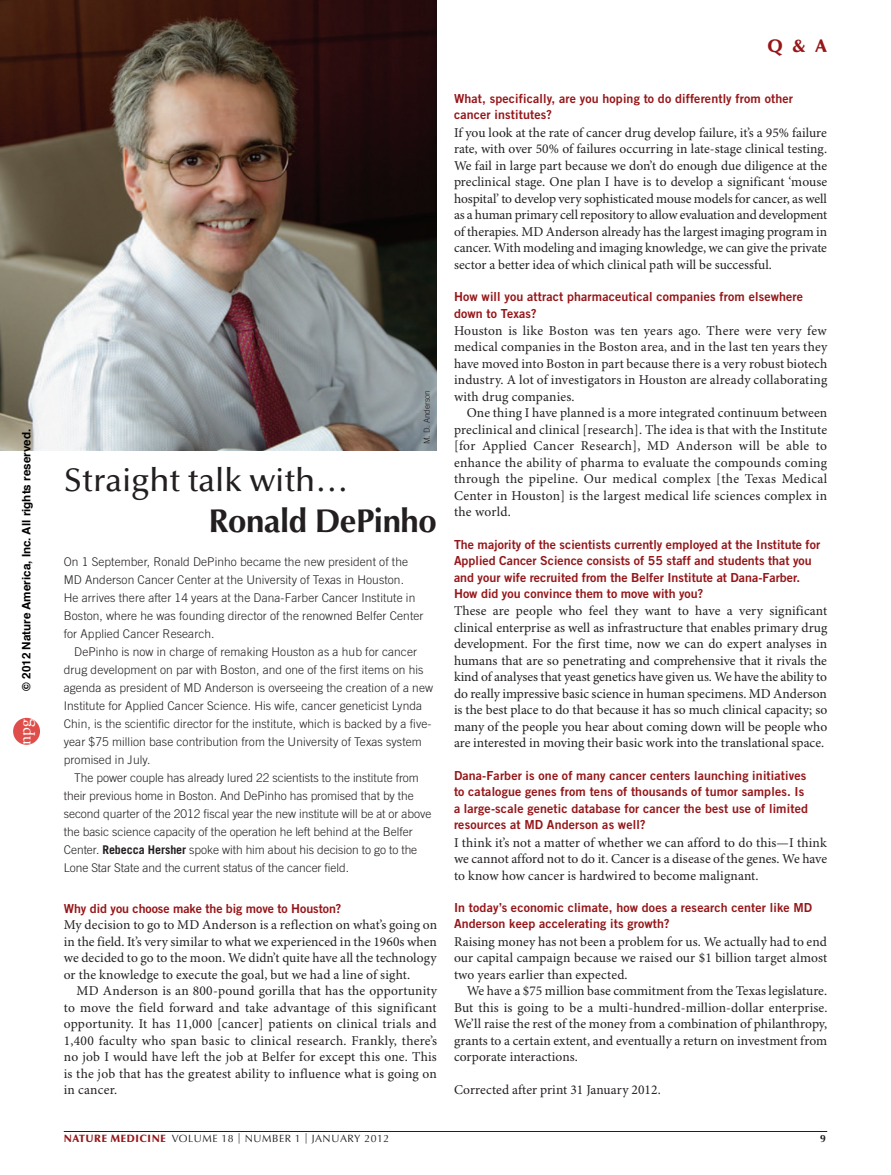
<style>
.page{position:relative;width:891px;height:1175px;background:#fff}
.page>*{position:absolute;margin:0;border:0;box-sizing:border-box;transform-origin:0 0}
.t1{font:500 33px "Optima LT Std";letter-spacing:-.005em;color:#231f20}
.t2{font:700 33px "Optima LT Std";letter-spacing:-.015em;color:#231f20}
.t3{font:900 18px "Optima LT Std";color:#961619}
.t4{font:17.4px "Adobe Garamond Pro";color:#fff}
.t5{font:13.5px/16.5px "Minion Pro";letter-spacing:.01em;color:#231f20;text-align:justify}
.t6{font:12.45px/16.2px "Trade Gothic LT Std Bd 2";letter-spacing:.01em;color:#961619}
.t7{font:300 12px/18px "Trade Gothic LT Std";letter-spacing:.005em;color:#231f20}
.t8{font:700 11.7px "Helvetica";color:#000}
.t9{font:10.5px "Optima LT Std";letter-spacing:.05em;color:#231f20}
.t10{font:700 10.5px "Optima LT Std";color:#231f20}
.t11{font:300 8.25px "Trade Gothic LT Std";letter-spacing:-.005em;color:#231f20}
.s1{font-weight:700}
.s2{font-weight:900;color:#961619}
</style>
<div class="page">
<hr style="left:64px;top:1131px;width:763px;height:1px;background:#231f20">
<img style="left:0;top:0;width:437px;height:450px">
<div style="left:13px;top:718px;width:27px;height:26px;background:#df4e4a;border-radius:50%"></div>
<p class="t8" style="left:22px;top:690px;width:263px;rotate:-90deg">© 2012 Nature America, Inc. All rights reserved.</p>
<p class="t4" style="left:14px;top:744px;width:28px;rotate:-90deg">npg</p>
<p class="t11" style="left:422px;top:444px;width:56px;rotate:-90deg">M. D. Anderson</p>
<h1 class="t1" style="left:64px;top:461px;width:286px">Straight talk with…</h1>
<h1 class="t2" style="left:209px;top:501px;width:230px">Ronald DePinho</h1>
<p class="t7" style="left:64px;top:552px;width:361px">On 1 September, Ronald DePinho became the new president of the MD Anderson Cancer Center at the University of Texas in Houston.<br>He arrives there after 14 years at the Dana-Farber Cancer Institute in Boston, where he was founding director of the renowned Belfer Center for Applied Cancer Research.</p>
<p class="t7" style="left:64px;top:642px;width:371px;text-indent:10px">DePinho is now in charge of remaking Houston as a hub for cancer drug development on par with Boston, and one of the first items on his agenda as president of MD Anderson is overseeing the creation of a new Institute for Applied Cancer Science. His wife, cancer geneticist Lynda Chin, is the scientific director for the institute, which is backed by a five&shy;year $75 million base contribution from the University of Texas system promised in July.</p>
<p class="t7" style="left:64px;top:768px;width:369px;text-indent:10px">The power couple has already lured 22 scientists to the institute from their previous home in Boston. And DePinho has promised that by the second quarter of the 2012 fiscal year the new institute will be at or above the basic science capacity of the operation he left behind at the Belfer Center. <span class="s1">Rebecca Hersher</span> spoke with him about his decision to go to the Lone Star State and the current status of the cancer field.</p>
<p class="t6" style="left:64px;top:899px;width:279px">Why did you choose make the big move to Houston?</p>
<p class="t5" style="left:64px;top:917px;width:375px">My decision to go to MD Anderson is a reflection on what’s going on in the field. It’s very similar to what we experienced in the 1960s when we decided to go to the moon. We didn’t quite have all the technology or the knowledge to execute the goal, but we had a line of sight.</p>
<p class="t5" style="left:64px;top:983px;width:375px;text-indent:13px">MD Anderson is an 800-pound gorilla that has the opportunity to move the field forward and take advantage of this significant opportunity. It has 11,000 [cancer] patients on clinical trials and 1,400 faculty who span basic to clinical research. Frankly, there’s no job I would have left the job at Belfer for except this one. This is the job that has the greatest ability to influence what is going on in cancer.</p>
<h2 class="t3" style="left:767px;top:36px;width:61px">Q &amp; A</h2>
<p class="t6" style="left:454px;top:90px;width:340px">What, specifically, are you hoping to do differently from other cancer institutes?</p>
<p class="t5" style="left:454px;top:125px;width:375px">If you look at the rate of cancer drug develop failure, it’s a 95% failure rate, with over 50% of failures occurring in late-stage clinical testing.<br>We fail in large part because we don’t do enough due diligence at the preclinical stage. One plan I have is to develop a significant ‘mouse hospital’ to develop very sophisticated mouse models for cancer, as well as a human primary cell repository to allow evaluation and development of therapies. MD Anderson already has the largest imaging program in cancer. With modeling and imaging knowledge, we can give the private sector a better idea of which clinical path will be successful.</p>
<p class="t6" style="left:454px;top:289px;width:351px">How will you attract pharmaceutical companies from elsewhere down to Texas?</p>
<p class="t5" style="left:454px;top:323px;width:375px">Houston is like Boston was ten years ago. There were very few medical companies in the Boston area, and in the last ten years they have moved into Boston in part because there is a very robust biotech industry. A lot of investigators in Houston are already collaborating with drug companies.</p>
<p class="t5" style="left:454px;top:405px;width:375px;text-indent:13px">One thing I have planned is a more integrated continuum between preclinical and clinical [research]. The idea is that with the Institute [for Applied Cancer Research], MD Anderson will be able to enhance the ability of pharma to evaluate the compounds coming through the pipeline. Our medical complex [the Texas Medical Center in Houston] is the largest medical life sciences complex in the world.</p>
<p class="t6" style="left:454px;top:536px;width:368px">The majority of the scientists currently employed at the Institute for Applied Cancer Science consists of 55 staff and students that you and your wife recruited from the Belfer Institute at Dana-Farber.<br>How did you convince them to move with you?</p>
<p class="t5" style="left:454px;top:603px;width:375px">These are people who feel they want to have a very significant clinical enterprise as well as infrastructure that enables primary drug development. For the first time, now we can do expert analyses in humans that are so penetrating and comprehensive that it rivals the kind of analyses that yeast genetics have given us. We have the ability to do really impressive basic science in human specimens. MD Anderson is the best place to do that because it has so much clinical capacity; so many of the people you hear about coming down will be people who are interested in moving their basic work into the translational space.</p>
<p class="t6" style="left:454px;top:767px;width:356px">Dana-Farber is one of many cancer centers launching initiatives to catalogue genes from tens of thousands of tumor samples. Is a large-scale genetic database for cancer the best use of limited resources at MD Anderson as well?</p>
<p class="t5" style="left:454px;top:834px;width:375px">I think it’s not a matter of whether we can afford to do this—I think we cannot afford not to do it. Cancer is a disease of the genes. We have to know how cancer is hardwired to become malignant.</p>
<p class="t6" style="left:454px;top:899px;width:360px">In today’s economic climate, how does a research center like MD<br>Anderson keep accelerating its growth?</p>
<p class="t5" style="left:454px;top:933px;width:375px">Raising money has not been a problem for us. We actually had to end our capital campaign because we raised our $1 billion target almost two years earlier than expected.</p>
<p class="t5" style="left:454px;top:983px;width:375px;text-indent:13px">We have a $75 million base commitment from the Texas legislature.<br>But this is going to be a multi-hundred-million-dollar enterprise.<br>We’ll raise the rest of the money from a combination of philanthropy, grants to a certain extent, and eventually a return on investment from corporate interactions.</p>
<p class="t5" style="left:454px;top:1082px;width:208px">Corrected after print 31 January 2012.</p>
<p class="t9" style="left:64px;top:1132px;width:327px"><span class="s2">NATURE MEDICINE</span> VOLUME 18 | NUMBER 1 | JANUARY 2012</p>
<p class="t10" style="left:820px;top:1132px;width:7px">9</p>
</div>
